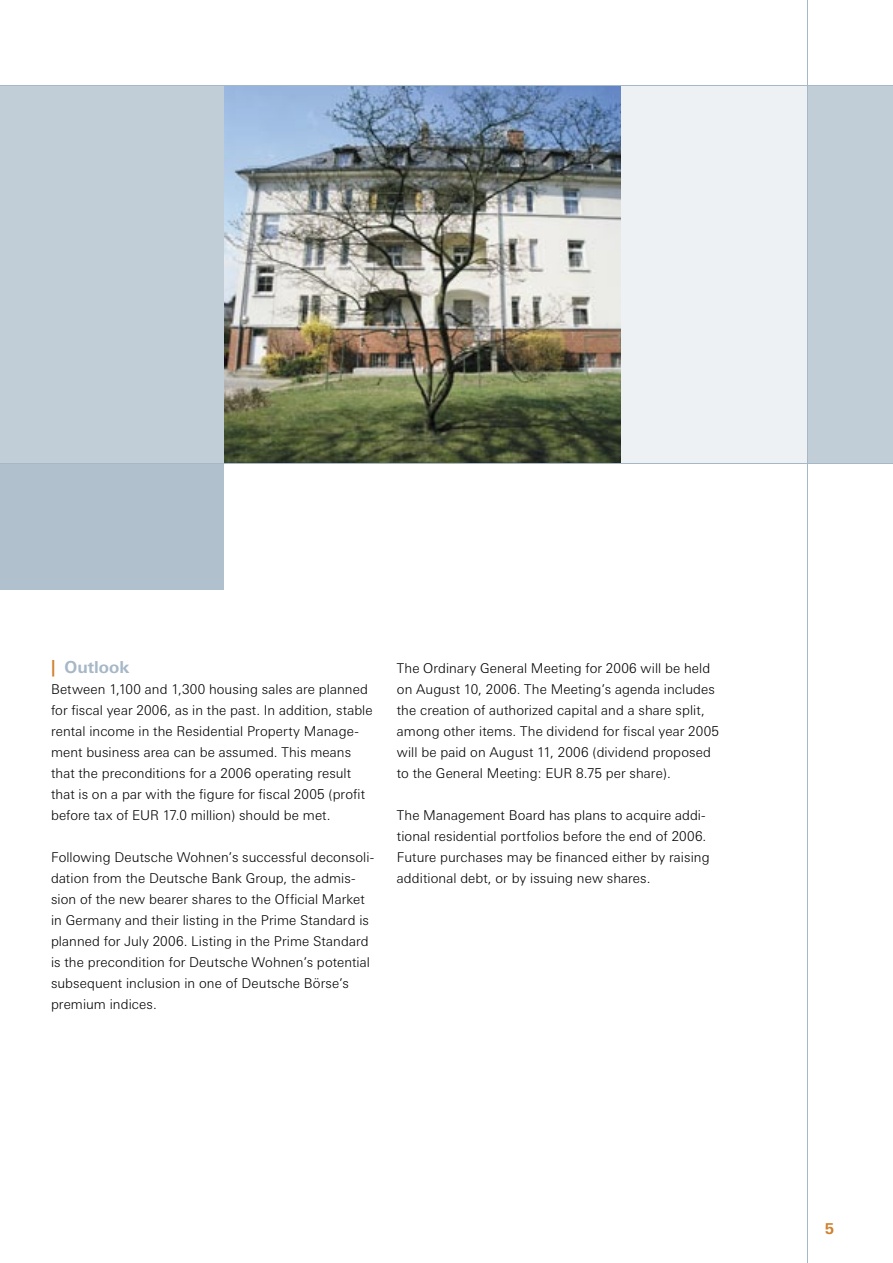
<style>
.page{position:relative;width:893px;height:1263px;background:#fff}
.page>*{position:absolute;margin:0;border:0;box-sizing:border-box;transform-origin:0 0}
.t1{font:700 16.5px "Deu Ba Univers";letter-spacing:.005em;color:#a6b7c6}
.t2{font:700 15px "Deu Ba Univers";color:#d07f2b}
.t3{font:300 13.5px/21px "Deu Ba Univers";letter-spacing:.005em;color:#000}
.s1{color:#d07f2b}
</style>
<div class="page">
<div style="left:808px;top:85px;width:85px;height:378px;background:#c1cdd7"></div>
<div style="left:397px;top:85px;width:411px;height:378px;background:#edf1f4"></div>
<img style="left:224px;top:86px;width:397px;height:377px">
<div style="left:0;top:85px;width:224px;height:504px;background:#c1cdd7"></div>
<div style="left:0;top:463px;width:224px;height:126px;background:#b1c0cd"></div>
<hr style="left:0;top:85px;width:893px;height:1px;background:#a6b7c6">
<hr style="left:807px;top:0;width:1px;height:1263px;background:#a6b7c6">
<hr style="left:0;top:463px;width:893px;height:1px;background:#a6b7c6">
<p class="t1" style="left:51px;top:657px;width:80px"><span class="s1">|</span> Outlook</p>
<p class="t3" style="left:51px;top:679px;width:323px">Between 1,100 and 1,300 housing sales are planned for fiscal year 2006, as in the past. In addition, stable rental income in the Residential Property Manage&shy;ment business area can be assumed. This means that the preconditions for a 2006 operating result that is on a par with the figure for fiscal 2005 (profit before tax of EUR 17.0 million) should be met.</p>
<p class="t3" style="left:51px;top:847px;width:325px">Following Deutsche Wohnen’s successful deconsoli&shy;dation from the Deutsche Bank Group, the admis&shy;sion of the new bearer shares to the Official Market in Germany and their listing in the Prime Standard is planned for July 2006. Listing in the Prime Standard is the precondition for Deutsche Wohnen’s potential subsequent inclusion in one of Deutsche Börse’s premium indices.</p>
<p class="t3" style="left:397px;top:658px;width:324px">The Ordinary General Meeting for 2006 will be held on August 10, 2006. The Meeting’s agenda includes the creation of authorized capital and a share split, among other items. The dividend for fiscal year 2005 will be paid on August 11, 2006 (dividend proposed to the General Meeting: EUR 8.75 per share).</p>
<p class="t3" style="left:397px;top:805px;width:314px">The Management Board has plans to acquire addi&shy;tional residential portfolios before the end of 2006.<br>Future purchases may be financed either by raising additional debt, or by issuing new shares.</p>
<p class="t2" style="left:825px;top:1219px;width:11px">5</p>
</div>
